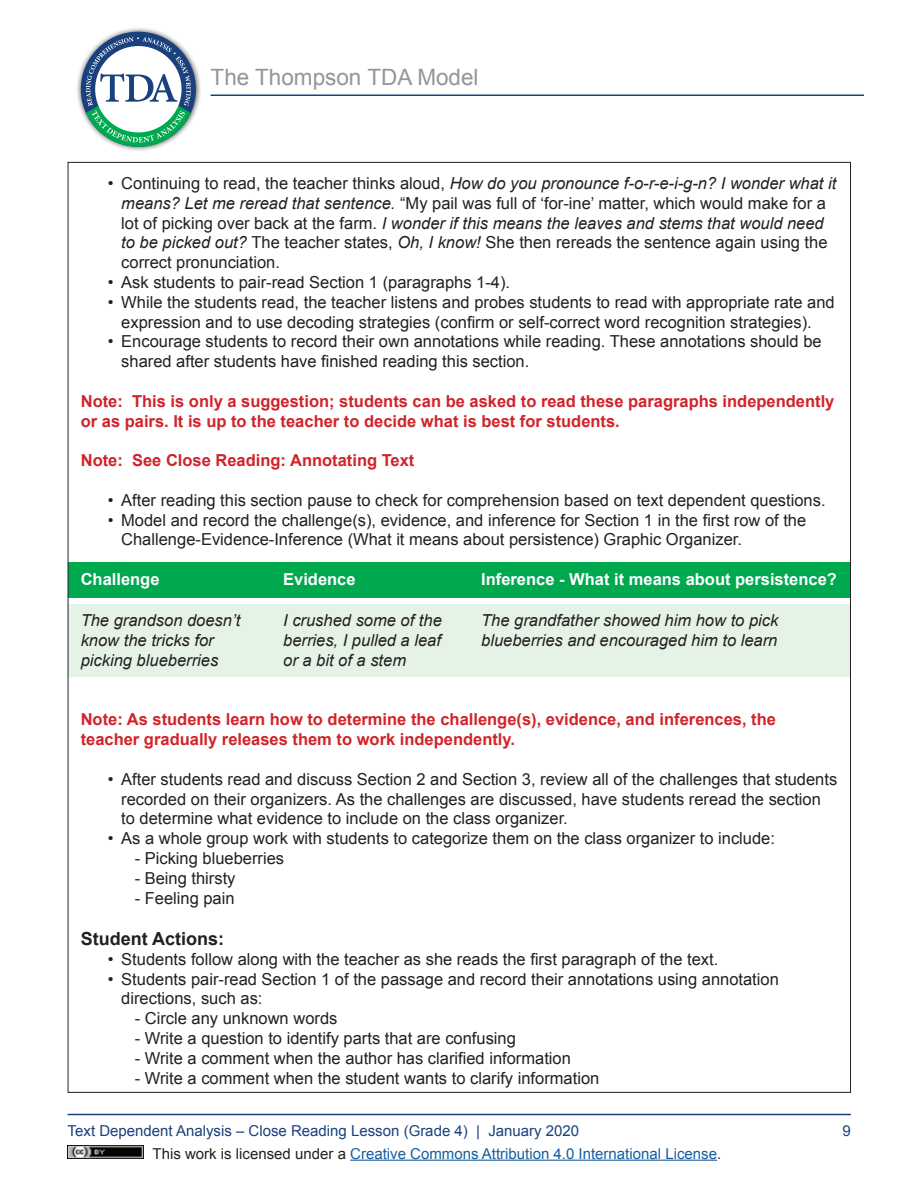
<style>
.page{position:relative;width:918px;height:1188px;background:#fff}
.page>*{position:absolute;margin:0;border:0;box-sizing:border-box;transform-origin:0 0}
.t1{font:22.5px "Arial";color:#939598}
.t2{font:700 18px "Arial";color:#231f20}
.t3{font:16.5px/19.8px "Arial";color:#231f20}
.t4{font:700 16.5px/19.8px "Arial";color:#d1232a}
.t5{font:italic 16.5px "Arial";color:#231f20}
.t6{font:700 16.5px "Arial";color:#fff}
.t7{font:15px "Arial";color:#175d9e}
.t8{font:15px "Arial";color:#1a417e}
.s1{font-style:italic}
.s2{color:#231f20}
</style>
<div class="page">
<hr style="left:68px;top:1114px;width:783px;height:1px;background:#1a417e">
<img style="left:68px;top:1145px;width:75px;height:14px">
<hr style="left:350px;top:1160px;width:367px;height:1px;background:#175d9e">
<div style="left:75px;top:26px;width:126px;height:127px;background:#231f20;opacity:.8"></div>
<div style="left:81px;top:32px;width:115px;height:115px;background:#1a417e;border-radius:50%"></div>
<svg style="left:83px;top:37px;width:110px;height:110px"></svg>
<hr style="left:211px;top:95px;width:653px;height:1px;background:#1a417e">
<div style="left:68px;top:563px;width:782px;height:35px;background:#00a84e"></div>
<div style="left:68px;top:605px;width:782px;height:72px;background:#e5f3e7"></div>
<h1 class="t1" style="left:211px;top:62px;width:270px">The Thompson TDA Model</h1>
<p class="t3" style="left:121px;top:173px;width:717px;text-indent:-13px">• Continuing to read, the teacher thinks aloud, <span class="s1">How do you pronounce f-o-r-e-i-g-n? I wonder what it means? Let me reread that sentence.</span> “My pail was full of ‘for-ine’ matter, which would make for a lot of picking over back at the farm. <span class="s1">I wonder if this means the leaves and stems that would need to be picked out?</span> The teacher states, <span class="s1">Oh, I know!</span> She then rereads the sentence again using the correct pronunciation.</p>
<p class="t3" style="left:108px;top:272px;width:404px">• Ask students to pair-read Section 1 (paragraphs 1-4).</p>
<p class="t3" style="left:108px;top:292px;width:729px;text-align:center">• While the students read, the teacher listens and probes students to read with appropriate rate and expression and to use decoding strategies (confirm or self-correct word recognition strategies).</p>
<p class="t3" style="left:121px;top:332px;width:702px;text-indent:-13px">• Encourage students to record their own annotations while reading. These annotations should be shared after students have finished reading this section.</p>
<p class="t4" style="left:81px;top:392px;width:755px">Note: This is only a suggestion; students can be asked to read these paragraphs independently or as pairs. It is up to the teacher to decide what is best for students.</p>
<p class="t4" style="left:81px;top:451px;width:335px">Note: See Close Reading: Annotating Text</p>
<p class="t3" style="left:108px;top:490px;width:719px">• After reading this section pause to check for comprehension based on text dependent questions.</p>
<p class="t3" style="left:121px;top:510px;width:687px;text-indent:-13px">• Model and record the challenge(s), evidence, and inference for Section 1 in the first row of the<br>Challenge-Evidence-Inference (What it means about persistence) Graphic Organizer.</p>
<p class="t6" style="left:81px;top:568px;width:80px">Challenge</p>
<p class="t6" style="left:283px;top:568px;width:74px">Evidence</p>
<p class="t6" style="left:481px;top:568px;width:357px">Inference - What it means about persistence?</p>
<p class="t5" style="left:81px;top:610px;width:161px">The grandson doesn’t</p>
<p class="t5" style="left:283px;top:610px;width:160px">I crushed some of the</p>
<p class="t5" style="left:481px;top:610px;width:299px">The grandfather showed him how to pick</p>
<p class="t5" style="left:81px;top:630px;width:134px">know the tricks for</p>
<p class="t5" style="left:283px;top:630px;width:159px">berries, I pulled a leaf</p>
<p class="t5" style="left:481px;top:630px;width:298px">blueberries and encouraged him to learn</p>
<p class="t5" style="left:81px;top:650px;width:139px">picking blueberries</p>
<p class="t5" style="left:283px;top:650px;width:124px">or a bit of a stem</p>
<p class="t4" style="left:81px;top:710px;width:697px">Note: As students learn how to determine the challenge(s), evidence, and inferences, the teacher gradually releases them to work independently.</p>
<p class="t3" style="left:121px;top:769px;width:718px;text-indent:-13px">• After students read and discuss Section 2 and Section 3, review all of the challenges that students recorded on their organizers. As the challenges are discussed, have students reread the section to determine what evidence to include on the class organizer.</p>
<p class="t3" style="left:108px;top:829px;width:669px">• As a whole group work with students to categorize them on the class organizer to include:</p>
<p class="t3" style="left:135px;top:848px;width:151px">- Picking blueberries</p>
<p class="t3" style="left:135px;top:868px;width:102px">- Being thirsty</p>
<p class="t3" style="left:135px;top:888px;width:101px">- Feeling pain</p>
<p class="t2" style="left:81px;top:927px;width:145px">Student Actions:</p>
<p class="t3" style="left:108px;top:949px;width:612px">• Students follow along with the teacher as she reads the first paragraph of the text.</p>
<p class="t3" style="left:121px;top:969px;width:659px;text-indent:-13px">• Students pair-read Section 1 of the passage and record their annotations using annotation directions, such as:</p>
<p class="t3" style="left:135px;top:1009px;width:204px">- Circle any unknown words</p>
<p class="t3" style="left:135px;top:1028px;width:383px">- Write a question to identify parts that are confusing</p>
<p class="t3" style="left:135px;top:1048px;width:438px">- Write a comment when the author has clarified information</p>
<p class="t3" style="left:135px;top:1068px;width:466px">- Write a comment when the student wants to clarify information</p>
<p class="t8" style="left:68px;top:1121px;width:513px">Text Dependent Analysis – Close Reading Lesson (Grade 4) | January 2020</p>
<p class="t8" style="left:843px;top:1121px;width:10px">9</p>
<p class="t7" style="left:153px;top:1144px;width:570px"><span class="s2">This work is licensed under a</span> Creative Commons Attribution 4.0 International License<span class="s2">.</span></p>
</div>
